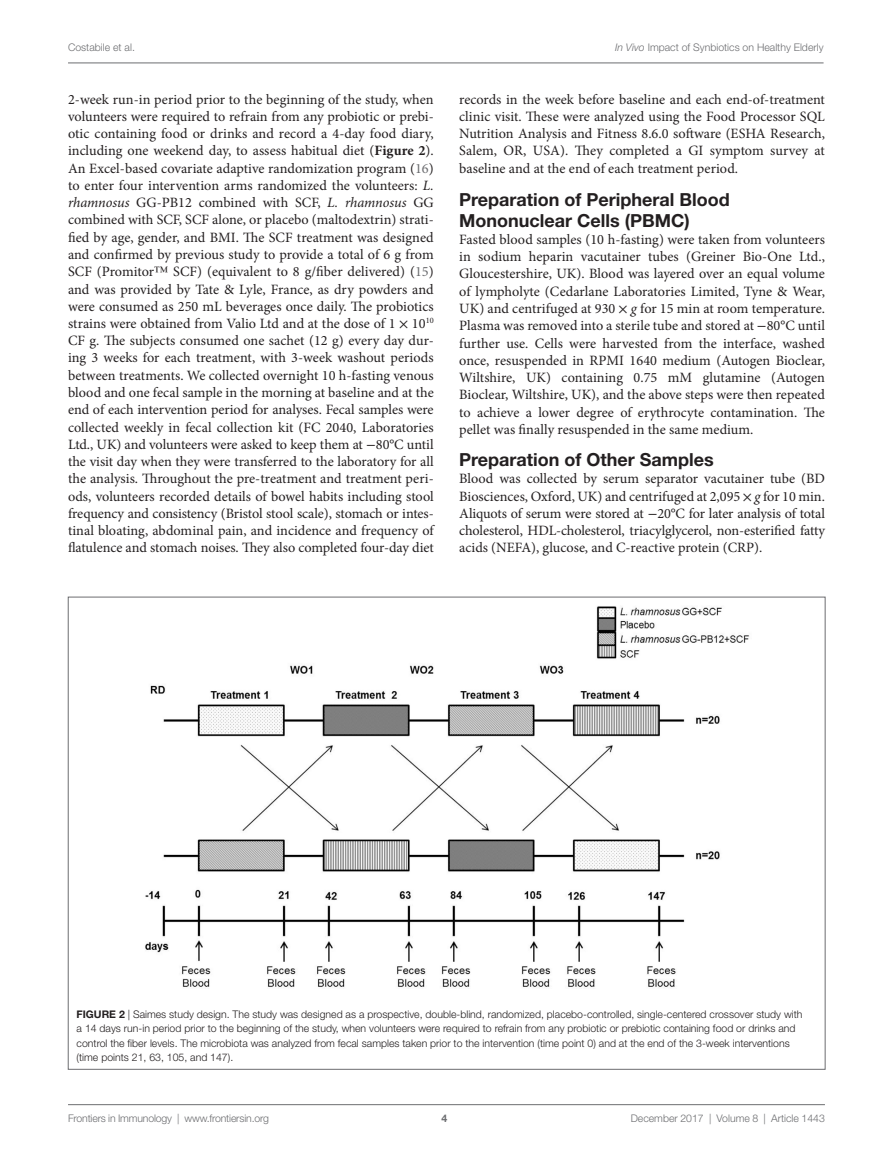
<style>
.page{position:relative;width:893px;height:1170px;background:#fff}
.page>*{position:absolute;margin:0;border:0;box-sizing:border-box;transform-origin:0 0}
.t1{font:700 18px/21px "Helvetica Neue LT Std";color:#231f20}
.t2{font:14.25px/17.2px "Minion Pro";color:#231f20;text-align:justify}
.t3{font:300 10.5px/14.2px "Helvetica Neue LT Std";color:#231f20}
.t4{font:300 10.5px "Helvetica Neue LT Std";color:#6c6d70}
.t5{font:700 10.5px "Helvetica Neue LT Std";color:#6c6d70}
.s1{font-style:italic}
.s2{font-weight:700}
.s3{color:#6c6d70}
.s4{font-family:"STIX General"}
</style>
<div class="page">
<img style="left:145px;top:606px;width:604px;height:381px">
<hr style="left:68px;top:63px;width:756px;height:1px;background:#6c6d70">
<hr style="left:68px;top:1104px;width:757px;height:1px;background:#6c6d70">
<p class="t4" style="left:68px;top:41px;width:68px">Costabile et al.</p>
<p class="t4" style="left:615px;top:41px;width:210px"><span class="s1">In Vivo</span> Impact of Synbiotics on Healthy Elderly</p>
<p class="t2" style="left:68px;top:90px;width:367px">2-week run-in period prior to the beginning of the study, when volunteers were required to refrain from any probiotic or prebi&shy;otic containing food or drinks and record a 4-day food diary, including one weekend day, to assess habitual diet (<span class="s2">Figure 2</span>).<br>An Excel-based covariate adaptive randomization program (<span class="s3">16</span>) to enter four intervention arms randomized the volunteers: <span class="s1">L. rhamnosus</span> GG-PB12 combined with SCF, <span class="s1">L. rhamnosus</span> GG combined with SCF, SCF alone, or placebo (maltodextrin) strati&shy;fied by age, gender, and BMI. The SCF treatment was designed and confirmed by previous study to provide a total of 6 g from SCF (Promitor<span class="s4">™</span> SCF) (equivalent to 8 g/fiber delivered) (<span class="s3">15</span>) and was provided by Tate &amp; Lyle, France, as dry powders and were consumed as 250 mL beverages once daily. The probiotics strains were obtained from Valio Ltd and at the dose of 1 <span class="s4">×</span> 10<sup>10<br></sup>CF g. The subjects consumed one sachet (12 g) every day dur&shy;ing 3 weeks for each treatment, with 3-week washout periods between treatments. We collected overnight 10 h-fasting venous blood and one fecal sample in the morning at baseline and at the end of each intervention period for analyses. Fecal samples were collected weekly in fecal collection kit (FC 2040, Laboratories Ltd., UK) and volunteers were asked to keep them at <span class="s4">−</span>80°C until the visit day when they were transferred to the laboratory for all the analysis. Throughout the pre-treatment and treatment peri&shy;ods, volunteers recorded details of bowel habits including stool frequency and consistency (Bristol stool scale), stomach or intes&shy;tinal bloating, abdominal pain, and incidence and frequency of flatulence and stomach noises. They also completed four-day diet</p>
<p class="t2" style="left:459px;top:90px;width:367px">records in the week before baseline and each end-of-treatment clinic visit. These were analyzed using the Food Processor SQL Nutrition Analysis and Fitness 8.6.0 software (ESHA Research, Salem, OR, USA). They completed a GI symptom survey at baseline and at the end of each treatment period.</p>
<p class="t1" style="left:459px;top:188px;width:272px">Preparation of Peripheral Blood<br>Mononuclear Cells (PBMC)</p>
<p class="t2" style="left:459px;top:231px;width:367px">Fasted blood samples (10 h-fasting) were taken from volunteers in sodium heparin vacutainer tubes (Greiner Bio-One Ltd., Gloucestershire, UK). Blood was layered over an equal volume of lympholyte (Cedarlane Laboratories Limited, Tyne &amp; Wear, UK) and centrifuged at 930 <span class="s4">×</span> <span class="s1">g</span> for 15 min at room temperature.<br>Plasma was removed into a sterile tube and stored at <span class="s4">−</span>80°C until further use. Cells were harvested from the interface, washed once, resuspended in RPMI 1640 medium (Autogen Bioclear, Wiltshire, UK) containing 0.75 mM glutamine (Autogen Bioclear, Wiltshire, UK), and the above steps were then repeated to achieve a lower degree of erythrocyte contamination. The pellet was finally resuspended in the same medium.</p>
<p class="t1" style="left:459px;top:448px;width:256px">Preparation of Other Samples</p>
<p class="t2" style="left:459px;top:470px;width:367px">Blood was collected by serum separator vacutainer tube (BD Biosciences, Oxford, UK) and centrifuged at 2,095 <span class="s4">×</span> <span class="s1">g</span> for 10 min.<br>Aliquots of serum were stored at <span class="s4">−</span>20°C for later analysis of total cholesterol, HDL-cholesterol, triacylglycerol, non-esterified fatty acids (NEFA), glucose, and C-reactive protein (CRP).</p>
<p class="t3" style="left:77px;top:1006px;width:727px"><span class="s2">FIGURE 2</span> | Saimes study design. The study was designed as a prospective, double-blind, randomized, placebo-controlled, single-centered crossover study with a 14 days run-in period prior to the beginning of the study, when volunteers were required to refrain from any probiotic or prebiotic containing food or drinks and control the fiber levels. The microbiota was analyzed from fecal samples taken prior to the intervention (time point 0) and at the end of the 3-week interventions (time points 21, 63, 105, and 147).</p>
<p class="t4" style="left:68px;top:1111px;width:203px">Frontiers in Immunology | www.frontiersin.org</p>
<p class="t4" style="left:631px;top:1111px;width:196px">December 2017 | Volume 8 | Article 1443</p>
<p class="t5" style="left:441px;top:1111px;width:7px">4</p>
</div>
